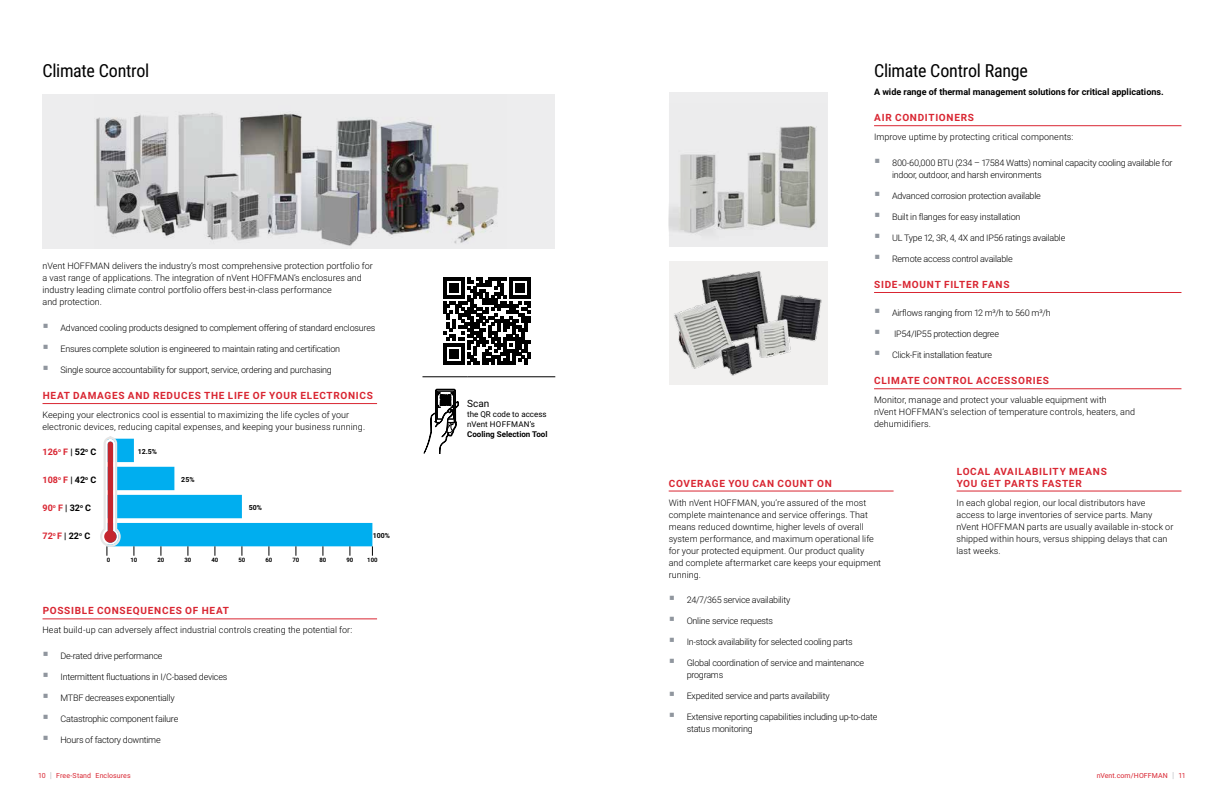
<style>
.page{position:relative;width:1224px;height:792px;background:#fff}
.page>*{position:absolute;margin:0;border:0;box-sizing:border-box;transform-origin:0 0}
.t1{font:18px "Roboto Condensed";letter-spacing:-.015em;color:#000}
.t2{font:700 10px/12px "Roboto";letter-spacing:.07em;color:#d92632}
.t3{font:10px "Roboto";color:#000}
.t4{font:300 9px/12px "Roboto";letter-spacing:-.01em;color:#000}
.t5{font:700 9px "Roboto";color:#000}
.t6{font:700 9px "Roboto";color:#d92632}
.t7{font:8px/10px "Roboto";color:#000}
.t8{font:700 8px "Roboto";color:#000}
.t9{font:7px "Roboto";letter-spacing:.015em;color:#d92632}
.t10{font:700 7px "Roboto";color:#000}
.t11{font:700 6px "Roboto";color:#000}
.s1{color:#000}
.s2{color:#d92632}
.s3{font-weight:300;font-size:8.4px;color:#90969e}
</style>
<div class="page">
<hr style="left:43px;top:403px;width:334px;height:1px;background:#d92632">
<hr style="left:43px;top:618px;width:334px;height:1px;background:#d92632">
<svg style="left:100px;top:437px;width:273px;height:119px"></svg>
<hr style="left:422px;top:377px;width:45px;height:1px;background:#000">
<hr style="left:467px;top:377px;width:88px;height:1px;background:#000">
<svg style="left:444px;top:277px;width:87px;height:88px"></svg>
<svg style="left:424px;top:389px;width:34px;height:64px"></svg>
<div style="left:43px;top:94px;width:512px;height:155px;background:#ededee"></div>
<img style="left:96px;top:113px;width:403px;height:133px">
<hr style="left:874px;top:125px;width:307px;height:1px;background:#d92632">
<hr style="left:874px;top:292px;width:307px;height:1px;background:#d92632">
<hr style="left:874px;top:388px;width:307px;height:1px;background:#d92632">
<div style="left:669px;top:261px;width:159px;height:124px;background:#f1f0ef"></div>
<img style="left:674px;top:271px;width:148px;height:105px">
<div style="left:669px;top:92px;width:159px;height:155px;background:#ededee"></div>
<img style="left:669px;top:126px;width:148px;height:107px">
<hr style="left:669px;top:491px;width:225px;height:1px;background:#d92632">
<hr style="left:957px;top:491px;width:224px;height:1px;background:#d92632">
<h1 class="t1" style="left:43px;top:58px;width:108px">Climate Control</h1>
<p class="t4" style="left:43px;top:260px;width:332px">nVent HOFFMAN delivers the industry’s most comprehensive protection portfolio for a vast range of applications. The integration of nVent HOFFMAN’s enclosures and industry leading climate control portfolio offers best-in-class performance<br>and protection.</p>
<p class="t4" style="left:61px;top:321px;width:316px">Advanced cooling products designed to complement offering of standard enclosures</p>
<p class="t4" style="left:61px;top:342px;width:281px">Ensures complete solution is engineered to maintain rating and certification</p>
<p class="t4" style="left:61px;top:363px;width:273px">Single source accountability for support, service, ordering and purchasing</p>
<p class="t2" style="left:43px;top:389px;width:332px">HEAT DAMAGES AND REDUCES THE LIFE OF YOUR ELECTRONICS</p>
<p class="t4" style="left:43px;top:409px;width:324px">Keeping your electronics cool is essential to maximizing the life cycles of your electronic devices, reducing capital expenses, and keeping your business running.</p>
<p class="t6" style="left:43px;top:446px;width:55px">126<sup>o</sup> F <span class="s1">| 52</span><sup>o</sup> <span class="s1">C</span></p>
<p class="t10" style="left:138px;top:447px;width:21px">12.5%</p>
<p class="t6" style="left:43px;top:474px;width:55px">108<sup>o</sup> F <span class="s1">| 42</span><sup>o</sup> <span class="s1">C</span></p>
<p class="t10" style="left:181px;top:475px;width:15px">25%</p>
<p class="t5" style="left:43px;top:502px;width:50px"><span class="s2">90</span><sup>o</sup> <span class="s2">F</span> | 32<sup>o</sup> C</p>
<p class="t10" style="left:249px;top:503px;width:15px">50%</p>
<p class="t5" style="left:43px;top:530px;width:49px"><span class="s2">72</span><sup>o</sup> <span class="s2">F</span> | 22<sup>o</sup> C</p>
<p class="t10" style="left:373px;top:531px;width:19px">100%</p>
<p class="t11" style="left:107px;top:556px;width:5px">0</p>
<p class="t11" style="left:130px;top:556px;width:8px">10</p>
<p class="t11" style="left:157px;top:556px;width:8px">20</p>
<p class="t11" style="left:184px;top:556px;width:8px">30</p>
<p class="t11" style="left:211px;top:556px;width:8px">40</p>
<p class="t11" style="left:238px;top:556px;width:8px">50</p>
<p class="t11" style="left:265px;top:556px;width:8px">60</p>
<p class="t11" style="left:292px;top:556px;width:8px">70</p>
<p class="t11" style="left:319px;top:556px;width:8px">80</p>
<p class="t11" style="left:346px;top:556px;width:8px">90</p>
<p class="t11" style="left:367px;top:556px;width:12px">100</p>
<p class="t2" style="left:43px;top:604px;width:188px">POSSIBLE CONSEQUENCES OF HEAT</p>
<p class="t4" style="left:43px;top:624px;width:311px">Heat build-up can adversely affect industrial controls creating the potential for:</p>
<p class="t4" style="left:61px;top:649px;width:103px">De-rated drive performance</p>
<p class="t4" style="left:61px;top:670px;width:168px">Intermittent fluctuations in I/C-based devices</p>
<p class="t4" style="left:61px;top:691px;width:116px">MTBF decreases exponentially</p>
<p class="t4" style="left:61px;top:712px;width:119px">Catastrophic component failure</p>
<p class="t4" style="left:61px;top:733px;width:102px">Hours of factory downtime</p>
<p class="t3" style="left:467px;top:397px;width:24px">Scan</p>
<p class="t7" style="left:467px;top:409px;width:81px">the QR code to access nVent HOFFMAN’s</p>
<p class="t8" style="left:467px;top:429px;width:82px">Cooling Selection Tool</p>
<h1 class="t1" style="left:874px;top:58px;width:155px">Climate Control Range</h1>
<p class="t5" style="left:874px;top:86px;width:291px">A wide range of thermal management solutions for critical applications.</p>
<p class="t2" style="left:874px;top:111px;width:101px">AIR CONDITIONERS</p>
<p class="t4" style="left:874px;top:131px;width:201px">Improve uptime by protecting critical components:</p>
<p class="t4" style="left:892px;top:156px;width:282px">800-60,000 BTU (234 – 17584 Watts) nominal capacity cooling available for indoor, outdoor, and harsh environments</p>
<p class="t4" style="left:892px;top:189px;width:150px">Advanced corrosion protection available</p>
<p class="t4" style="left:892px;top:210px;width:130px">Built in flanges for easy installation</p>
<p class="t4" style="left:892px;top:231px;width:175px">UL Type 12, 3R, 4, 4X and IP56 ratings available</p>
<p class="t4" style="left:892px;top:252px;width:122px">Remote access control available</p>
<p class="t2" style="left:874px;top:278px;width:137px">SIDE-MOUNT FILTER FANS</p>
<p class="t4" style="left:892px;top:307px;width:160px">Airflows ranging from 12 m³/h to 560 m³/h</p>
<p class="t4" style="left:894px;top:328px;width:106px">IP54/IP55 protection degree</p>
<p class="t4" style="left:892px;top:349px;width:102px">Click-Fit installation feature</p>
<p class="t2" style="left:874px;top:374px;width:176px">CLIMATE CONTROL ACCESSORIES</p>
<p class="t4" style="left:874px;top:394px;width:262px">Monitor, manage and protect your valuable equipment with<br>nVent HOFFMAN’s selection of temperature controls, heaters, and dehumidifiers.</p>
<p class="t2" style="left:669px;top:477px;width:164px">COVERAGE YOU CAN COUNT ON</p>
<p class="t4" style="left:669px;top:496px;width:214px">With nVent HOFFMAN, you’re assured of the most complete maintenance and service offerings. That means reduced downtime, higher levels of overall system performance, and maximum operational life for your protected equipment. Our product quality and complete aftermarket care keeps your equipment running.</p>
<p class="t4" style="left:687px;top:594px;width:105px">24/7/365 service availability</p>
<p class="t4" style="left:687px;top:615px;width:88px">Online service requests</p>
<p class="t4" style="left:687px;top:636px;width:168px">In-stock availability for selected cooling parts</p>
<p class="t4" style="left:687px;top:657px;width:179px">Global coordination of service and maintenance programs</p>
<p class="t4" style="left:687px;top:690px;width:144px">Expedited service and parts availability</p>
<p class="t4" style="left:687px;top:711px;width:192px">Extensive reporting capabilities including up-to-date status monitoring</p>
<p class="t2" style="left:957px;top:465px;width:152px">LOCAL AVAILABILITY MEANS<br>YOU GET PARTS FASTER</p>
<p class="t4" style="left:957px;top:496px;width:218px">In each global region, our local distributors have access to large inventories of service parts. Many nVent HOFFMAN parts are usually available in-stock or shipped within hours, versus shipping delays that can last weeks.</p>
<p class="t9" style="left:38px;top:771px;width:94px">10 <span class="s3">|</span> Free-Stand Enclosures</p>
<p class="t9" style="left:1097px;top:771px;width:91px">nVent.com/HOFFMAN <span class="s3">|</span> 11</p>
</div>
